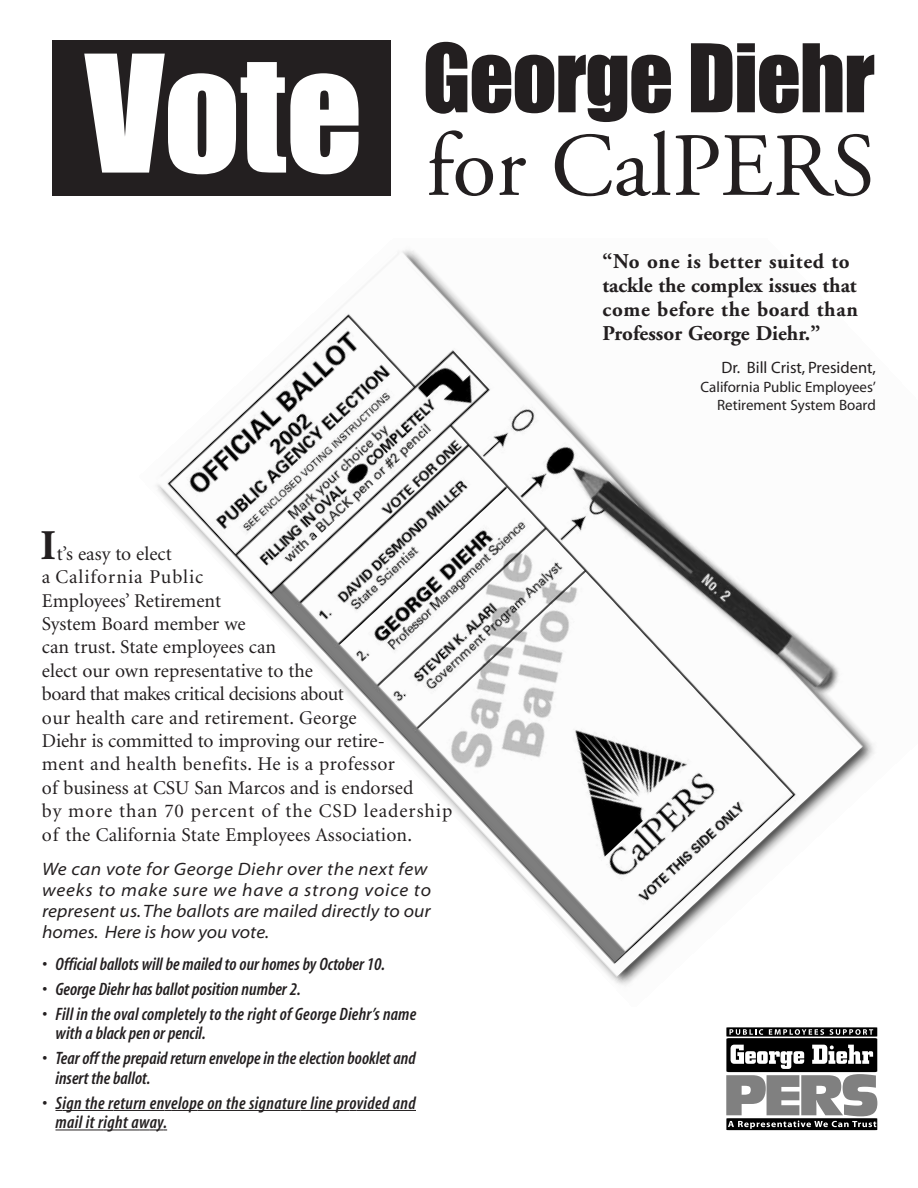
<style>
.page{position:relative;width:918px;height:1188px;background:#fff}
.page>*{position:absolute;margin:0;border:0;box-sizing:border-box;transform-origin:0 0}
.t1{font:90px "Adobe Garamond";color:#231f20}
.t2{font:87px "Impact";letter-spacing:-.015em;color:#231f20}
.t3{font:700 42px "Adobe Garamond";color:#231f20}
.t4{font:700 21px/24px "Adobe Garamond";color:#231f20}
.t5{font:19.5px/23.4px "Minion";color:#231f20}
.t6{font:18px/19.5px "Myriad MM It 565 300";color:#231f20}
.t7{font:18px/21px "Myriad MM It 400 700";letter-spacing:.01em;color:#231f20}
.t8{font:18px/19.5px "Myriad MM It 565 300";letter-spacing:.02em;color:#231f20}
.t9{font:16.5px "Myriad MM 400 600";color:#231f20}
.t10{font:15px/18px "Myriad MM 400 600";color:#231f20;text-align:right}
</style>
<div class="page">
<img style="left:156px;top:250px;width:718px;height:736px">
<div style="left:52px;top:40px;width:339px;height:156px;background:#231f20"></div>
<hr style="left:62px;top:1110px;width:51px;height:1px;background:#231f20">
<hr style="left:113px;top:1110px;width:52px;height:1px;background:#231f20">
<svg style="left:165px;top:1110px;width:32px;height:1px"></svg>
<hr style="left:197px;top:1110px;width:103px;height:1px;background:#231f20">
<hr style="left:300px;top:1110px;width:49px;height:1px;background:#231f20">
<hr style="left:357px;top:1110px;width:59px;height:1px;background:#231f20">
<hr style="left:56px;top:1130px;width:48px;height:1px;background:#231f20">
<hr style="left:104px;top:1130px;width:35px;height:1px;background:#231f20">
<svg style="left:139px;top:1130px;width:28px;height:1px"></svg>
<svg style="left:726px;top:1027px;width:151px;height:103px"></svg>
<h2 class="t2" style="left:423px;top:50px;width:454px">George Diehr</h2>
<h1 class="t1" style="left:85px;top:130px;width:791px"><sup>Vote</sup> for CalPERS</h1>
<h3 class="t3" style="left:41px;top:529px;width:17px">I</h3>
<p class="t5" style="left:42px;top:544px;width:412px;text-indent:15px">t’s easy to elect<br>a California Public<br>Employees’ Retirement<br>System Board member we<br>can trust. State employees can<br>elect our own representative to the<br>board that makes critical decisions about<br>our health care and retirement. George<br>Diehr is committed to improving our retire-<br>ment and health benefits. He is a professor<br>of business at CSU San Marcos and is endorsed<br>by more than 70 percent of the CSD leadership of the California State Employees Association.</p>
<p class="t7" style="left:42px;top:859px;width:391px">We can vote for George Diehr over the next few weeks to make sure we have a strong voice to represent us. The ballots are mailed directly to our homes. Here is how you vote.</p>
<p class="t6" style="left:42px;top:956px;width:345px">• Official ballots will be mailed to our homes by October 10.</p>
<p class="t6" style="left:42px;top:981px;width:260px">• George Diehr has ballot position number 2.</p>
<p class="t6" style="left:56px;top:1006px;width:362px;text-indent:-14px">• Fill in the oval completely to the right of George Diehr’s name with a black pen or pencil.</p>
<p class="t6" style="left:56px;top:1050px;width:362px;text-indent:-14px">• Tear off the prepaid return envelope in the election booklet and insert the ballot.</p>
<p class="t8" style="left:56px;top:1095px;width:362px;text-indent:-14px">• Sign the return envelope on the signature line provided and mail it right away.</p>
<p class="t4" style="left:603px;top:251px;width:257px">“No one is better suited to tackle the complex issues that come before the board than<br>Professor George Diehr.”</p>
<p class="t9" style="left:721px;top:362px;width:156px">Dr. Bill Crist, President,</p>
<p class="t10" style="left:701px;top:379px;width:177px">California Public Employees’<br>Retirement System Board</p>
</div>
